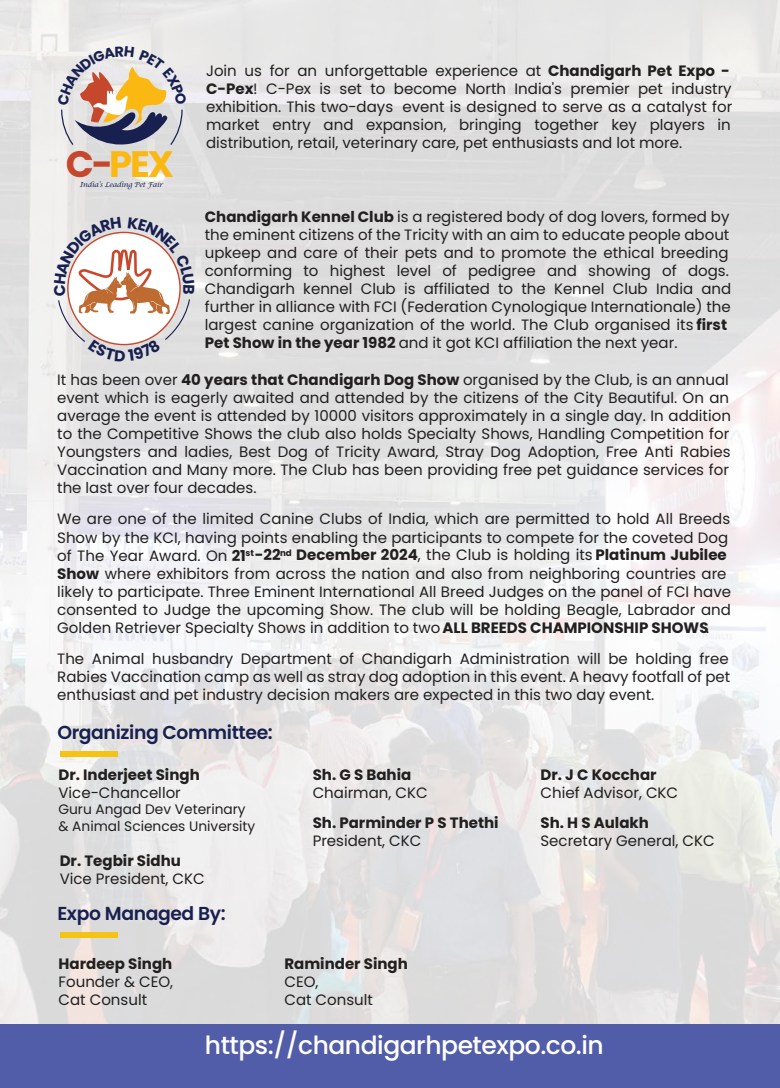
<style>
.page{position:relative;width:780px;height:1088px;background:#fff}
.page>*{position:absolute;margin:0;border:0;box-sizing:border-box;transform-origin:0 0}
.t1{font:700 36.75px "Poppins";color:#fbb813}
.t2{font:500 25px "Poppins";letter-spacing:-.02em;color:#fff}
.t3{font:600 18.75px "Poppins";letter-spacing:-.02em;color:#182050}
.t4{font:15px/18px "Poppins";color:#221f1f}
.t5{font:700 15px "Poppins";color:#221f1f}
.t6{font:13.75px/16.5px "Poppins";color:#221f1f}
.t7{font:italic 6.88px "Lucida Calligraphy";letter-spacing:-.04em;color:#182050}
.s1{color:#c6482c}
.s2{font-weight:700}
</style>
<div class="page">
<img style="left:1px;top:0;width:779px;height:1082px">
<div style="left:61px;top:751px;width:57px;height:5px;background:#f4c314"></div>
<div style="left:61px;top:932px;width:57px;height:5px;background:#f4c314"></div>
<div style="left:0;top:1025px;width:779px;height:63px;background:#525da9"></div>
<svg style="left:57px;top:0;width:130px;height:150px;background:#d7cec5"></svg>
<svg style="left:54px;top:217px;width:140px;height:144px"></svg>
<h1 class="t1" style="left:66px;top:143px;width:110px"><span class="s1">C-</span>PEX</h1>
<p class="t7" style="left:80px;top:180px;width:85px">India’s Leading Pet Fair</p>
<p class="t4" style="left:206px;top:62px;width:528px">Join us for an unforgettable experience at <span class="s2">Chandigarh Pet Expo - C-Pex</span>! C-Pex is set to become North India's premier pet industry exhibition. This two-days event is designed to serve as a catalyst for market entry and expansion, bringing together key players in distribution, retail, veterinary care, pet enthusiasts and lot more.</p>
<p class="t4" style="left:205px;top:208px;width:528px"><span class="s2">Chandigarh Kennel Club</span> is a registered body of dog lovers, formed by the eminent citizens of the Tricity with an aim to educate people about upkeep and care of their pets and to promote the ethical breeding conforming to highest level of pedigree and showing of dogs.<br>Chandigarh kennel Club is affiliated to the Kennel Club India and further in alliance with FCI (Federation Cynologique Internationale) the largest canine organization of the world. The Club organised its <span class="s2">first Pet Show in the year 1982</span> and it got KCI affiliation the next year.</p>
<p class="t4" style="left:57px;top:371px;width:675px">It has been over <span class="s2">40 years that Chandigarh Dog Show</span> organised by the Club, is an annual event which is eagerly awaited and attended by the citizens of the City Beautiful. On an average the event is attended by 10000 visitors approximately in a single day. In addition to the Competitive Shows the club also holds Specialty Shows, Handling Competition for Youngsters and ladies, Best Dog of Tricity Award, Stray Dog Adoption, Free Anti Rabies Vaccination and Many more. The Club has been providing free pet guidance services for the last over four decades.</p>
<p class="t4" style="left:57px;top:510px;width:675px">We are one of the limited Canine Clubs of India, which are permitted to hold All Breeds Show by the KCI, having points enabling the participants to compete for the coveted Dog of The Year Award. On <span class="s2">21</span><sup>st</sup><span class="s2">-22</span><sup>nd</sup> <span class="s2">December 2024</span>, the Club is holding its <span class="s2">Platinum Jubilee Show</span> where exhibitors from across the nation and also from neighboring countries are likely to participate. Three Eminent International All Breed Judges on the panel of FCI have consented to Judge the upcoming Show. The club will be holding Beagle, Labrador and Golden Retriever Specialty Shows in addition to two <span class="s2">ALL BREEDS CHAMPIONSHIP SHOWS</span>.</p>
<p class="t4" style="left:57px;top:649px;width:674px;text-align:justify">The Animal husbandry Department of Chandigarh Administration will be holding free Rabies Vaccination camp as well as stray dog adoption in this event. A heavy footfall of pet enthusiast and pet industry decision makers are expected in this two day event.</p>
<p class="t3" style="left:57px;top:722px;width:217px">Organizing Committee:</p>
<p class="t5" style="left:58px;top:766px;width:143px">Dr. Inderjeet Singh</p>
<p class="t4" style="left:58px;top:783px;width:124px">Vice-Chancellor</p>
<p class="t6" style="left:58px;top:801px;width:198px">Guru Angad Dev Veterinary &amp; Animal Sciences University</p>
<p class="t5" style="left:60px;top:851px;width:123px">Dr. Tegbir Sidhu</p>
<p class="t4" style="left:60px;top:869px;width:146px">Vice President, CKC</p>
<p class="t3" style="left:57px;top:903px;width:170px">Expo Managed By:</p>
<p class="t5" style="left:59px;top:955px;width:115px">Hardeep Singh</p>
<p class="t4" style="left:59px;top:973px;width:116px">Founder &amp; CEO,<br>Cat Consult</p>
<p class="t5" style="left:312px;top:766px;width:100px">Sh. G S Bahia</p>
<p class="t4" style="left:312px;top:783px;width:116px">Chairman, CKC</p>
<p class="t5" style="left:312px;top:814px;width:187px">Sh. Parminder P S Thethi</p>
<p class="t4" style="left:312px;top:832px;width:110px">President, CKC</p>
<p class="t5" style="left:284px;top:955px;width:125px">Raminder Singh</p>
<p class="t4" style="left:284px;top:973px;width:90px">CEO,<br>Cat Consult</p>
<p class="t5" style="left:540px;top:766px;width:118px">Dr. J C Kocchar</p>
<p class="t4" style="left:540px;top:783px;width:139px">Chief Advisor, CKC</p>
<p class="t5" style="left:540px;top:814px;width:110px">Sh. H S Aulakh</p>
<p class="t4" style="left:540px;top:832px;width:176px">Secretary General, CKC</p>
<h2 class="t2" style="left:205px;top:1031px;width:400px">https://chandigarhpetexpo.co.in</h2>
</div>
